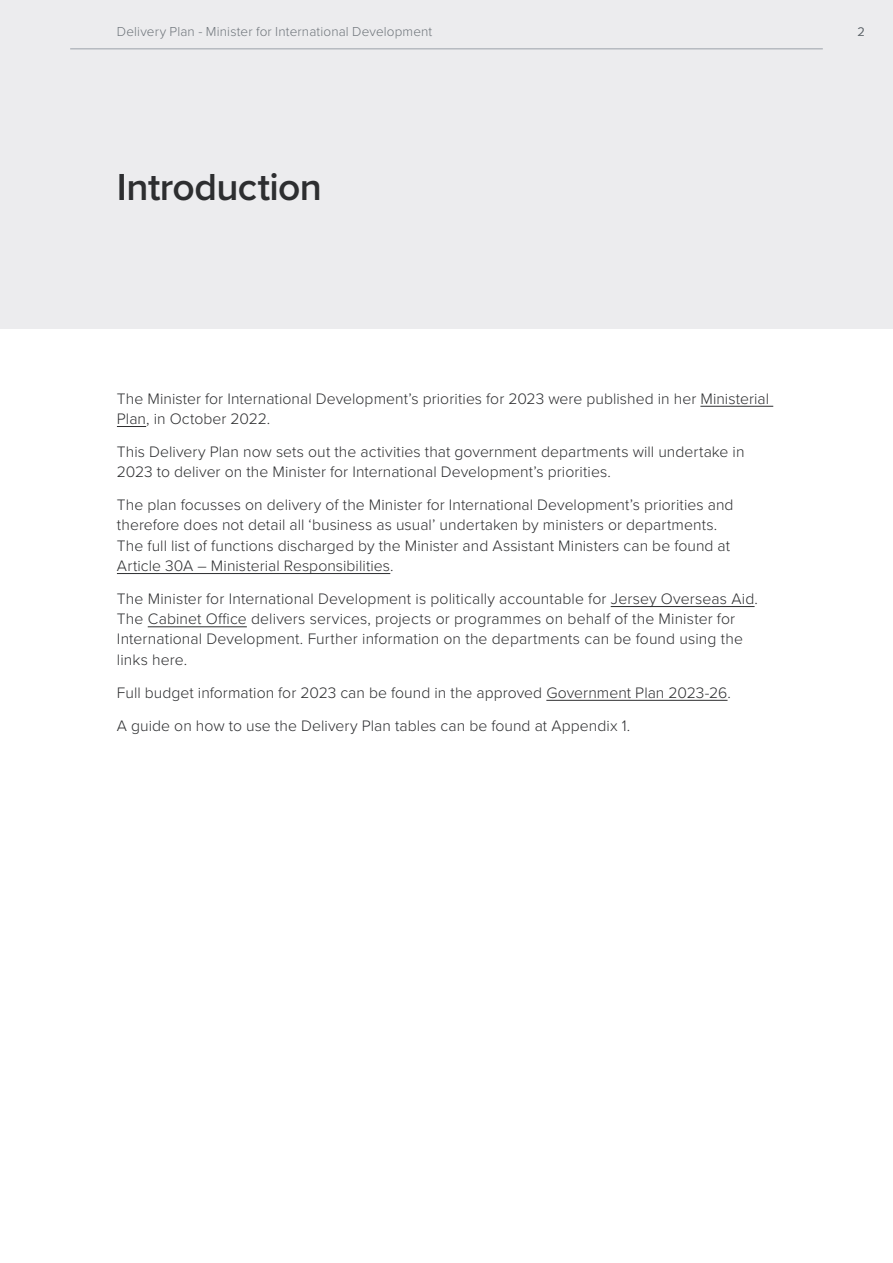
<style>
.page{position:relative;width:893px;height:1263px;background:#fff}
.page>*{position:absolute;margin:0;border:0;box-sizing:border-box;transform-origin:0 0}
.t1{font:600 39px "Proxima Nova";letter-spacing:-.015em;color:#2d2e30}
.t2{font:300 15.75px/20.2px "Proxima Nova";letter-spacing:.005em;color:#2d2e30}
.t3{font:300 13.5px "Proxima Nova";letter-spacing:.01em;color:#797f84}
.t4{font:300 12.75px "Proxima Nova";color:#6f757a}
</style>
<div class="page">
<div style="left:0;top:0;width:893px;height:328px;background:#ececee"></div>
<hr style="left:700px;top:406px;width:73px;height:1px;background:#2d2e30">
<svg style="left:117px;top:426px;width:29px;height:1px"></svg>
<hr style="left:117px;top:573px;width:273px;height:1px;background:#2d2e30">
<hr style="left:611px;top:606px;width:144px;height:1px;background:#2d2e30">
<hr style="left:148px;top:626px;width:99px;height:1px;background:#2d2e30">
<hr style="left:546px;top:700px;width:181px;height:1px;background:#2d2e30">
<p class="t3" style="left:117px;top:22px;width:317px">Delivery Plan - Minister for International Development</p>
<p class="t4" style="left:857px;top:22px;width:9px">2</p>
<p class="t1" style="left:117px;top:158px;width:207px">Introduction</p>
<p class="t2" style="left:117px;top:387px;width:654px">The Minister for International Development’s priorities for 2023 were published in her Ministerial<br>Plan, in October 2022.</p>
<p class="t2" style="left:117px;top:441px;width:629px">This Delivery Plan now sets out the activities that government departments will undertake in<br>2023 to deliver on the Minister for International Development’s priorities.</p>
<p class="t2" style="left:117px;top:494px;width:618px">The plan focusses on delivery of the Minister for International Development’s priorities and therefore does not detail all ‘business as usual’ undertaken by ministers or departments.<br>The full list of functions discharged by the Minister and Assistant Ministers can be found at Article 30A – Ministerial Responsibilities.</p>
<p class="t2" style="left:117px;top:588px;width:643px">The Minister for International Development is politically accountable for Jersey Overseas Aid.<br>The Cabinet Office delivers services, projects or programmes on behalf of the Minister for International Development. Further information on the departments can be found using the links here.</p>
<p class="t2" style="left:117px;top:681px;width:615px">Full budget information for 2023 can be found in the approved Government Plan 2023-26.</p>
<p class="t2" style="left:117px;top:714px;width:515px">A guide on how to use the Delivery Plan tables can be found at Appendix 1.</p>
</div>
